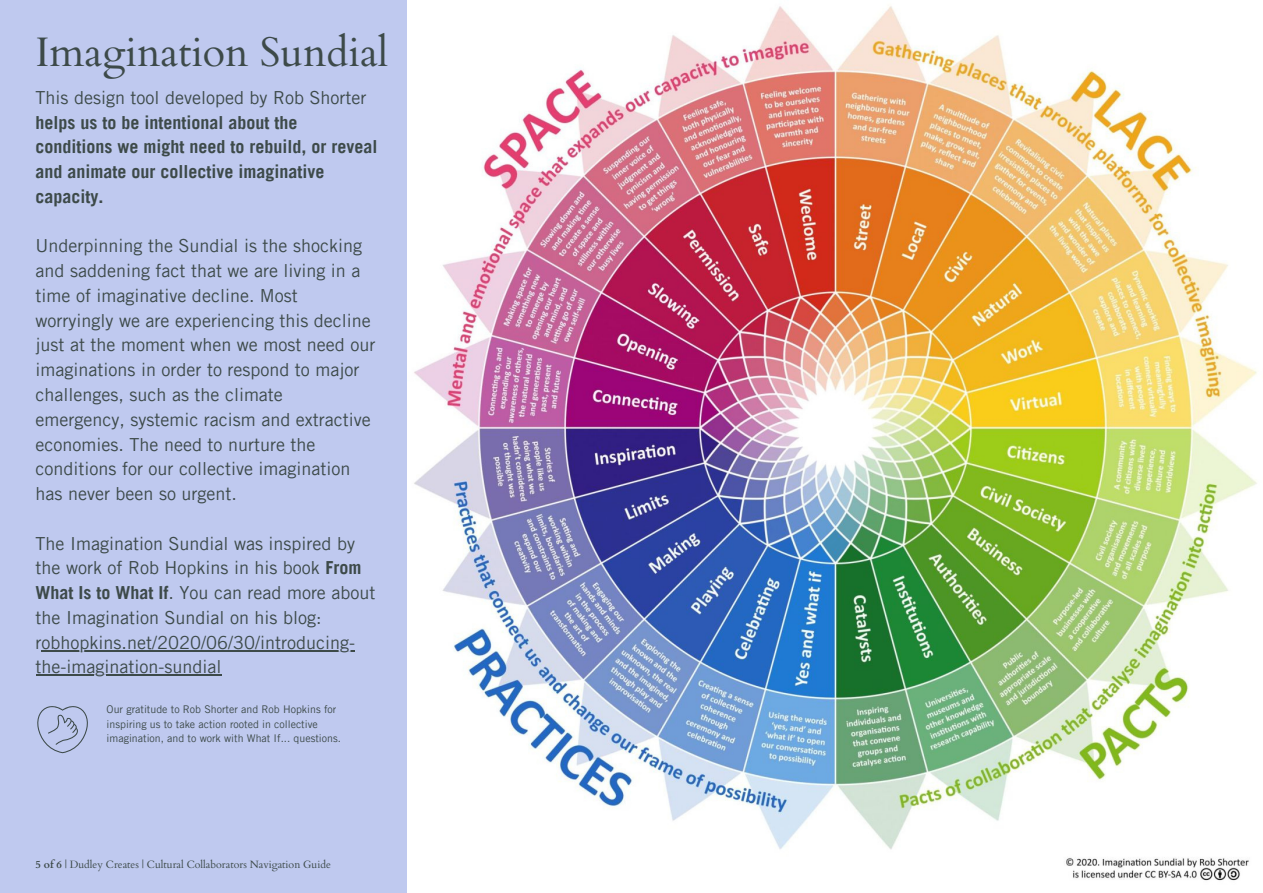
<style>
.page{position:relative;width:1263px;height:893px;background:#bfc9ef}
.page>*{position:absolute;margin:0;border:0;box-sizing:border-box;transform-origin:0 0}
.t1{font:41.25px "Cardo";color:#3d4a49}
.t2{font:18px/24.8px "Trade Gothic LT Pro";color:#3d4a49}
.t3{font:700 18px/24.8px "Trade Gothic LT Pro";color:#3d4a49}
.t4{font:10.57px/14.3px "Trade Gothic LT Pro";color:#3d4a49}
.t5{font:10.57px "Cardo";color:#3d4a49}
.s1{font-weight:700}
</style>
<div class="page">
<svg style="left:37px;top:706px;width:51px;height:47px"></svg>
<img style="left:407px;top:0;width:856px;height:893px">
<hr style="left:42px;top:650px;width:313px;height:1px;background:#3d4a49">
<hr style="left:36px;top:674px;width:186px;height:2px;background:#3d4a49">
<h1 class="t1" style="left:36px;top:25px;width:354px">Imagination Sundial</h1>
<p class="t2" style="left:36px;top:87px;width:332px">This design tool developed by Rob Shorter</p>
<p class="t3" style="left:36px;top:112px;width:343px">helps us to be intentional about the conditions we might need to rebuild, or reveal and animate our collective imaginative capacity.</p>
<p class="t2" style="left:36px;top:236px;width:341px">Underpinning the Sundial is the shocking and saddening fact that we are living in a time of imaginative decline. Most worryingly we are experiencing this decline just at the moment when we most need our imaginations in order to respond to major challenges, such as the climate emergency, systemic racism and extractive economies. The need to nurture the conditions for our collective imagination has never been so urgent.</p>
<p class="t2" style="left:36px;top:533px;width:341px">The Imagination Sundial was inspired by the work of Rob Hopkins in his book <span class="s1">From What Is to What If</span>. You can read more about the Imagination Sundial on his blog: robhopkins.net/2020/06/30/introducing&shy;the-imagination-sundial</p>
<p class="t4" style="left:107px;top:704px;width:236px">Our gratitude to Rob Shorter and Rob Hopkins for inspiring us to take action rooted in collective imagination, and to work with What If... questions.</p>
<p class="t5" style="left:36px;top:857px;width:297px"><span class="s1">5 of 6</span> | Dudley Creates | Cultural Collaborators Navigation Guide</p>
</div>
